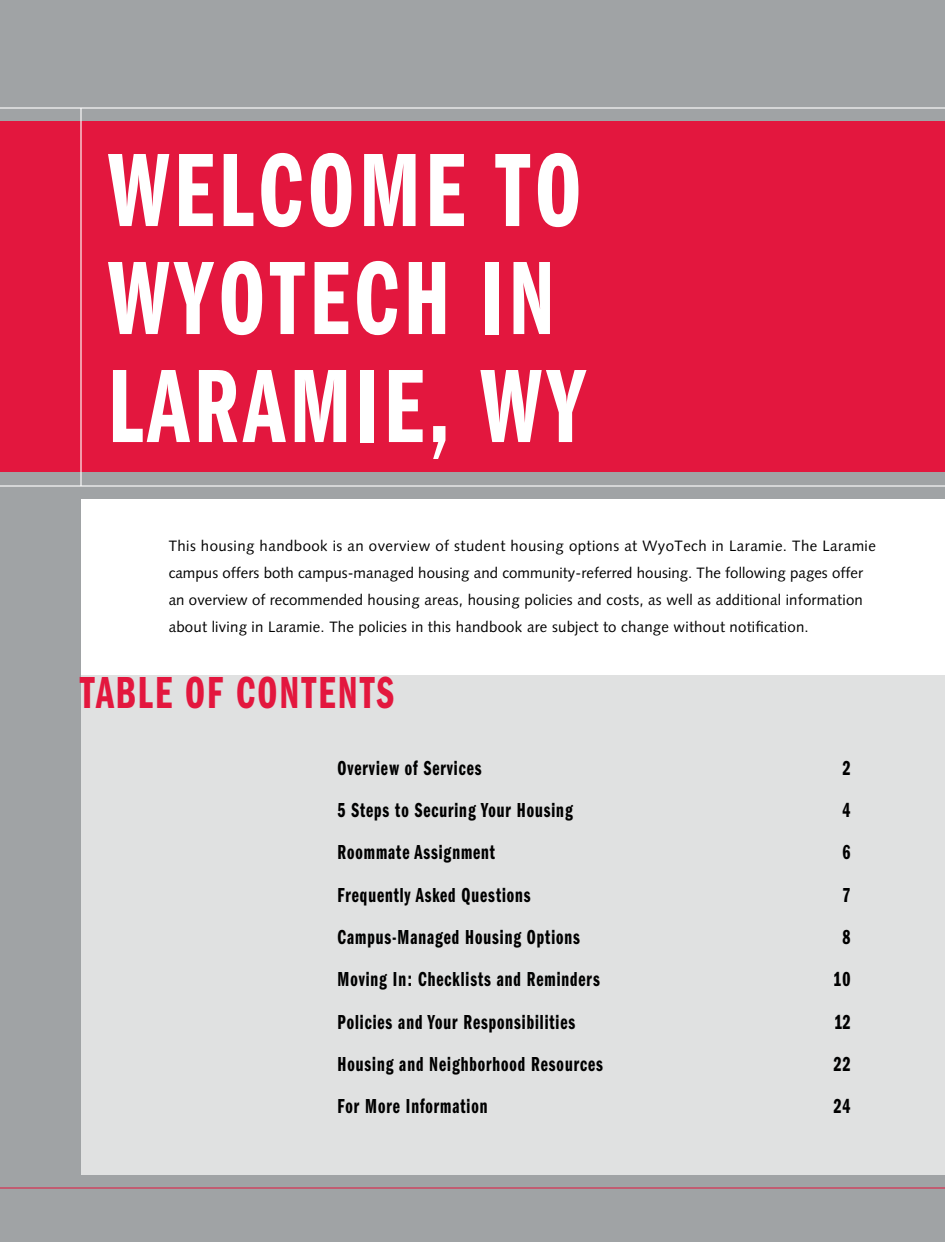
<style>
.page{position:relative;width:945px;height:1242px;background:#a0a3a5}
.page>*{position:absolute;margin:0;border:0;box-sizing:border-box;transform-origin:0 0}
.t1{font:108px/108px "ITC Franklin Gothic Std Dm Cp";letter-spacing:.05em;color:#fff;scale:.9 1}
.t2{font:46.5px "ITC Franklin Gothic Std Dm Cp";letter-spacing:.05em;color:#e3173e;scale:.9 1}
.t3{font:21px "ITC Franklin Gothic Std Dm Cp";letter-spacing:.05em;color:#000;scale:.9 1}
.t4{font:15px/27px "Syntax LT Std";letter-spacing:.015em;color:#000}
</style>
<div class="page">
<hr style="left:0;top:1188px;width:945px;height:1px;background:#e3173e">
<div style="left:0;top:122px;width:945px;height:350px;background:#e3173e"></div>
<hr style="left:0;top:107px;width:945px;height:2px;background:#fff">
<hr style="left:0;top:485px;width:945px;height:2px;background:#fff">
<div style="left:81px;top:500px;width:864px;height:357px;background:#fff"></div>
<div style="left:81px;top:675px;width:864px;height:499px;background:#e0e1e1"></div>
<hr style="left:80px;top:108px;width:2px;height:378px;background:#fff">
<h1 class="t1" style="left:108px;top:138px;width:533px">WELCOME TO<br>WYOTECH IN<br>LARAMIE, WY</h1>
<p class="t4" style="left:169px;top:533px;width:709px">This housing handbook is an overview of student housing options at WyoTech in Laramie. The Laramie campus offers both campus-managed housing and community-referred housing. The following pages offer an overview of recommended housing areas, housing policies and costs, as well as additional information about living in Laramie. The policies in this handbook are subject to change without notification.</p>
<h2 class="t2" style="left:80px;top:667px;width:351px">TABLE OF CONTENTS</h2>
<h3 class="t3" style="left:338px;top:756px;width:162px">Overview of Services</h3>
<h3 class="t3" style="left:842px;top:756px;width:10px">2</h3>
<h3 class="t3" style="left:338px;top:799px;width:263px">5 Steps to Securing Your Housing</h3>
<h3 class="t3" style="left:842px;top:799px;width:10px">4</h3>
<h3 class="t3" style="left:338px;top:841px;width:177px">Roommate Assignment</h3>
<h3 class="t3" style="left:842px;top:841px;width:10px">6</h3>
<h3 class="t3" style="left:338px;top:883px;width:216px">Frequently Asked Questions</h3>
<h3 class="t3" style="left:842px;top:883px;width:10px">7</h3>
<h3 class="t3" style="left:338px;top:925px;width:271px">Campus-Managed Housing Options</h3>
<h3 class="t3" style="left:842px;top:925px;width:10px">8</h3>
<h3 class="t3" style="left:338px;top:968px;width:293px">Moving In: Checklists and Reminders</h3>
<h3 class="t3" style="left:833px;top:968px;width:20px">10</h3>
<h3 class="t3" style="left:338px;top:1010px;width:266px">Policies and Your Responsibilities</h3>
<h3 class="t3" style="left:834px;top:1010px;width:19px">12</h3>
<h3 class="t3" style="left:338px;top:1052px;width:296px">Housing and Neighborhood Resources</h3>
<h3 class="t3" style="left:833px;top:1052px;width:20px">22</h3>
<h3 class="t3" style="left:338px;top:1095px;width:168px">For More Information</h3>
<h3 class="t3" style="left:833px;top:1095px;width:20px">24</h3>
</div>
